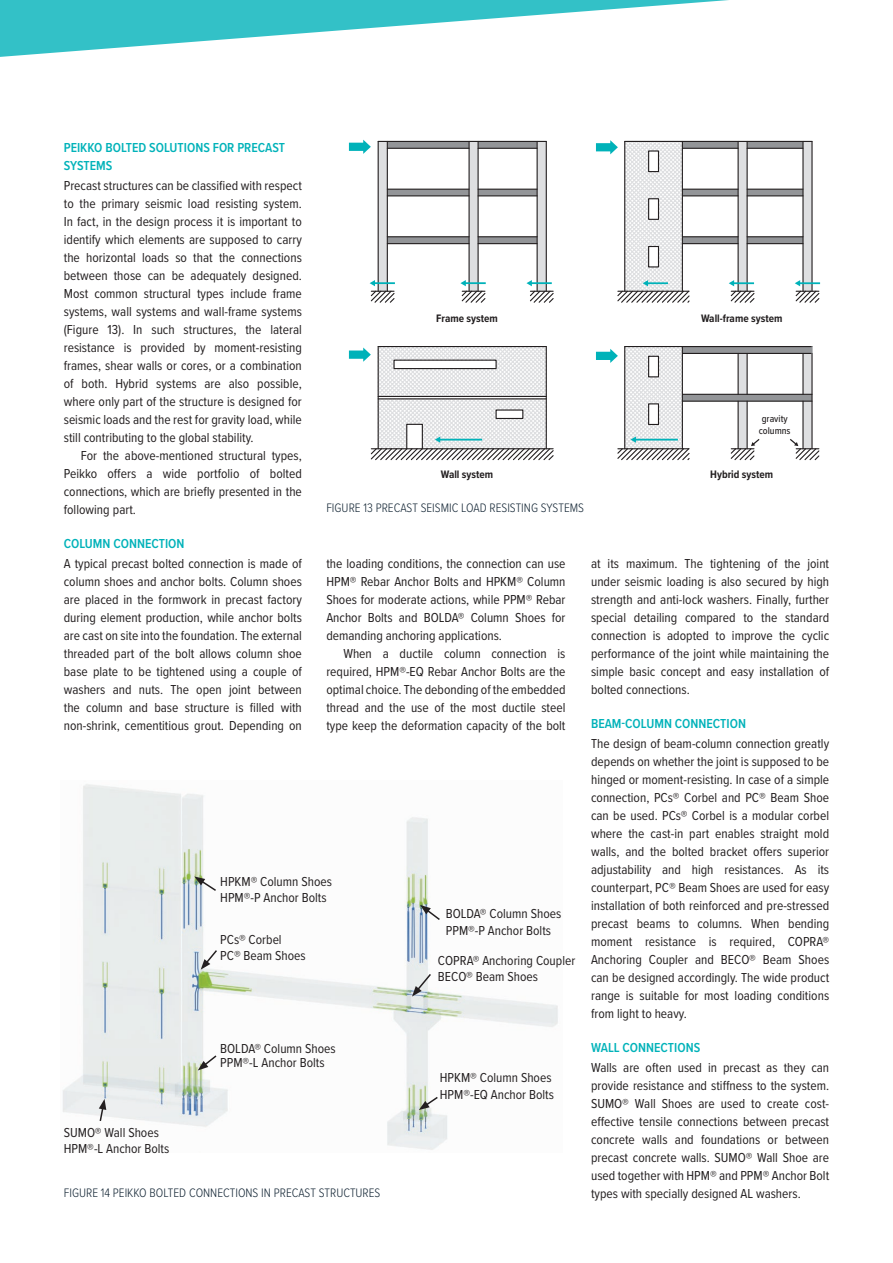
<style>
.page{position:relative;width:893px;height:1263px;background:#fff}
.page>*{position:absolute;margin:0;border:0;box-sizing:border-box;transform-origin:0 0}
.t1{font:13.5px/18px "Proxima Nova Cond";color:#231f20;text-align:justify}
.t2{font:600 13.5px/18px "Proxima Nova Cond";color:#00b2b9}
.t3{font:300 12.75px "Proxima Nova Cond";color:#172938}
.t4{font:700 11.25px "Proxima Nova Cond";color:#231f20}
.t5{font:500 10.05px/12.1px "Proxima Nova Cond";color:#231f20}
</style>
<div class="page">
<svg style="left:0;top:0;width:729px;height:57px"></svg>
<svg style="left:349px;top:140px;width:471px;height:321px"></svg>
<img style="left:63px;top:784px;width:495px;height:366px">
<svg style="left:412px;top:972px;width:20px;height:24px"></svg>
<svg style="left:194px;top:876px;width:24px;height:16px"></svg>
<svg style="left:420px;top:905px;width:21px;height:16px"></svg>
<svg style="left:419px;top:1095px;width:20px;height:15px"></svg>
<svg style="left:99px;top:1099px;width:7px;height:24px"></svg>
<svg style="left:198px;top:1054px;width:20px;height:16px"></svg>
<svg style="left:201px;top:948px;width:18px;height:22px"></svg>
<p class="t2" style="left:64px;top:138px;width:223px">PEIKKO BOLTED SOLUTIONS FOR PRECAST<br>SYSTEMS</p>
<p class="t1" style="left:64px;top:176px;width:240px">Precast structures can be classified with respect to the primary seismic load resisting system.<br>In fact, in the design process it is important to identify which elements are supposed to carry the horizontal loads so that the connections between those can be adequately designed.<br>Most common structural types include frame systems, wall systems and wall-frame systems (Figure 13). In such structures, the lateral resistance is provided by moment-resisting frames, shear walls or cores, or a combination of both. Hybrid systems are also possible, where only part of the structure is designed for seismic loads and the rest for gravity load, while still contributing to the global stability.</p>
<p class="t1" style="left:64px;top:446px;width:240px;text-indent:17px">For the above-mentioned structural types, Peikko offers a wide portfolio of bolted connections, which are briefly presented in the following part.</p>
<p class="t2" style="left:64px;top:534px;width:122px">COLUMN CONNECTION</p>
<p class="t1" style="left:64px;top:554px;width:240px">A typical precast bolted connection is made of column shoes and anchor bolts. Column shoes are placed in the formwork in precast factory during element production, while anchor bolts are cast on site into the foundation. The external threaded part of the bolt allows column shoe base plate to be tightened using a couple of washers and nuts. The open joint between the column and base structure is filled with non-shrink, cementitious grout. Depending on</p>
<p class="t4" style="left:436px;top:309px;width:63px">Frame system</p>
<p class="t4" style="left:701px;top:309px;width:83px">Wall-frame system</p>
<p class="t5" style="left:759px;top:412px;width:33px">gravity columns</p>
<p class="t4" style="left:441px;top:466px;width:54px">Wall system</p>
<p class="t4" style="left:710px;top:466px;width:64px">Hybrid system</p>
<p class="t3" style="left:326px;top:498px;width:259px">FIGURE 13 PRECAST SEISMIC LOAD RESISTING SYSTEMS</p>
<p class="t1" style="left:591px;top:554px;width:240px">at its maximum. The tightening of the joint under seismic loading is also secured by high strength and anti-lock washers. Finally, further special detailing compared to the standard connection is adopted to improve the cyclic performance of the joint while maintaining the simple basic concept and easy installation of bolted connections.</p>
<p class="t2" style="left:591px;top:714px;width:156px">BEAM-COLUMN CONNECTION</p>
<p class="t1" style="left:591px;top:734px;width:240px">The design of beam-column connection greatly depends on whether the joint is supposed to be hinged or moment-resisting. In case of a simple connection, PCs® Corbel and PC® Beam Shoe can be used. PCs® Corbel is a modular corbel where the cast-in part enables straight mold walls, and the bolted bracket offers superior adjustability and high resistances. As its counterpart, PC® Beam Shoes are used for easy installation of both reinforced and pre-stressed precast beams to columns. When bending moment resistance is required, COPRA® Anchoring Coupler and BECO® Beam Shoes can be designed accordingly. The wide product range is suitable for most loading conditions from light to heavy.</p>
<p class="t2" style="left:591px;top:1038px;width:111px">WALL CONNECTIONS</p>
<p class="t1" style="left:591px;top:1058px;width:240px">Walls are often used in precast as they can provide resistance and stiffness to the system.<br>SUMO® Wall Shoes are used to create cost&shy;effective tensile connections between precast concrete walls and foundations or between precast concrete walls. SUMO® Wall Shoe are used together with HPM® and PPM® Anchor Bolt types with specially designed AL washers.</p>
<p class="t1" style="left:326px;top:554px;width:241px">the loading conditions, the connection can use HPM® Rebar Anchor Bolts and HPKM® Column Shoes for moderate actions, while PPM® Rebar Anchor Bolts and BOLDA® Column Shoes for demanding anchoring applications.</p>
<p class="t1" style="left:326px;top:644px;width:241px;text-indent:17px">When a ductile column connection is required, HPM®-EQ Rebar Anchor Bolts are the optimal choice. The debonding of the embedded thread and the use of the most ductile steel type keep the deformation capacity of the bolt</p>
<p class="t1" style="left:220px;top:873px;width:113px;line-height:15.9px">HPKM® Column Shoes<br>HPM®-P Anchor Bolts</p>
<p class="t1" style="left:446px;top:904px;width:117px;line-height:16.8px">BOLDA® Column Shoes<br>PPM®-P Anchor Bolts</p>
<p class="t1" style="left:438px;top:952px;width:139px;line-height:16.4px">COPRA® Anchoring Coupler<br>BECO® Beam Shoes</p>
<p class="t1" style="left:220px;top:930px;width:87px;line-height:16.4px">PCs® Corbel<br>PC® Beam Shoes</p>
<p class="t1" style="left:220px;top:1040px;width:117px;line-height:14.9px">BOLDA® Column Shoes<br>PPM®-L Anchor Bolts</p>
<p class="t1" style="left:440px;top:1068px;width:116px;line-height:17.1px">HPKM® Column Shoes<br>HPM®-EQ Anchor Bolts</p>
<p class="t1" style="left:64px;top:1124px;width:107px;line-height:15.8px">SUMO® Wall Shoes<br>HPM®-L Anchor Bolts</p>
<p class="t3" style="left:64px;top:1183px;width:318px">FIGURE 14 PEIKKO BOLTED CONNECTIONS IN PRECAST STRUCTURES</p>
</div>
